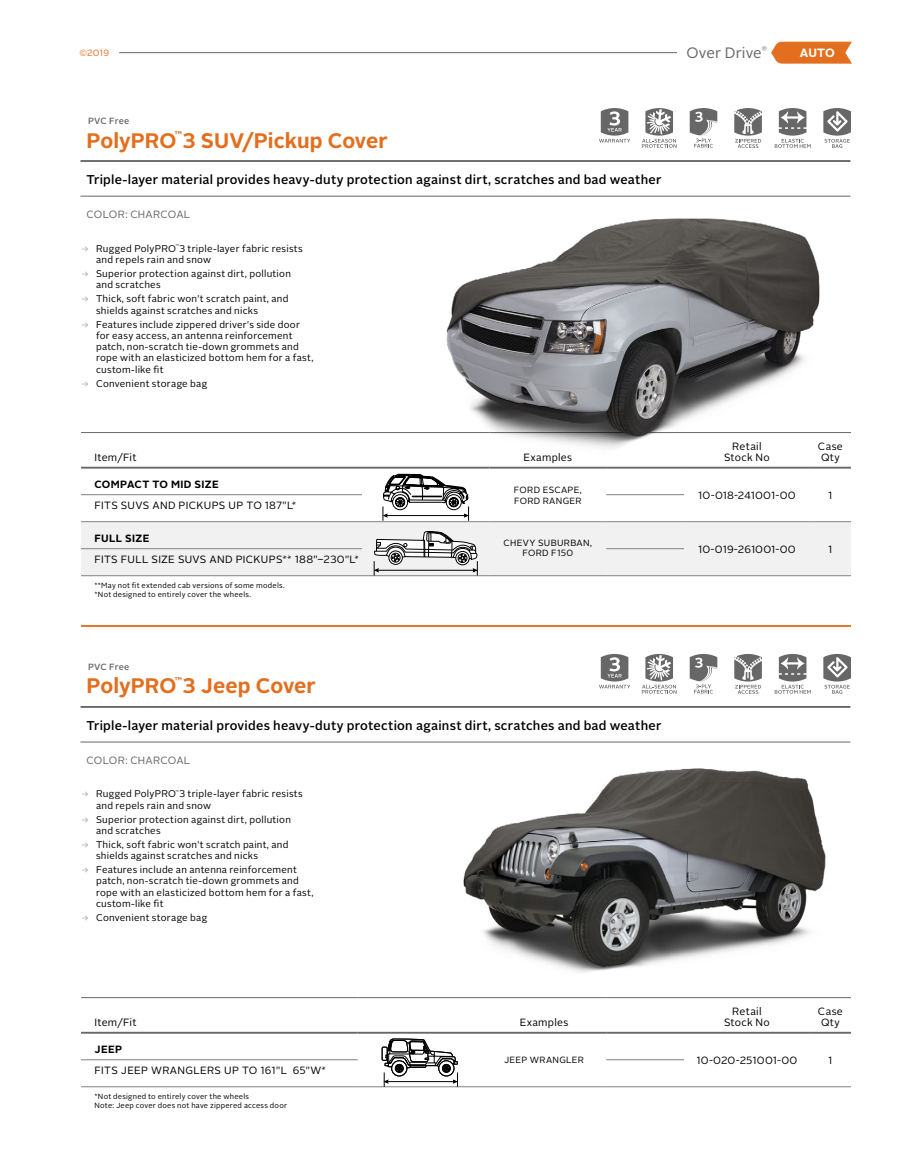
<style>
.page{position:relative;width:905px;height:1175px;background:#fff}
.page>*{position:absolute;margin:0;border:0;box-sizing:border-box;transform-origin:0 0}
.t1{font:700 21px "Alright Sans";color:#e36f1e}
.t2{font:15px "Alright Sans";letter-spacing:.01em;color:#666766}
.t3{font:500 12.75px "Alright Sans";letter-spacing:.02em;color:#000}
.t4{font:700 12px "Alright Sans";color:#fff}
.t5{font:10.5px/11.2px "Alright Sans";letter-spacing:.025em;color:#000;text-align:center}
.t6{font:10.5px "Alright Sans";letter-spacing:-.01em;color:#000}
.t7{font:10.5px "Alright Sans";letter-spacing:.02em;color:#666766}
.t8{font:700 10.5px "Alright Sans";letter-spacing:.035em;color:#000}
.t9{font:9.75px/11.2px "Alright Sans";letter-spacing:.025em;color:#000}
.t10{font:9px/10.5px "Alright Sans";letter-spacing:.035em;color:#000}
.t11{font:500 9px "Alright Sans";letter-spacing:.015em;color:#666766}
.t12{font:9px "Alright Sans";color:#e36f1e}
.t13{font:700 8.4px "Alright Sans";color:#e36f1e}
.t14{font:7.5px/9px "Alright Sans";letter-spacing:.03em;color:#000}
.t15{font:6px "Alright Sans";color:#666766}
.t16{font:3.9px "Alright Sans";color:#000}
.s1{font-size:9px;color:#a7a8a8}
</style>
<div class="page">
<hr style="left:81px;top:625px;width:769px;height:2px;background:#e36f1e">
<hr style="left:80px;top:160px;width:770px;height:2px;background:#666766">
<hr style="left:80px;top:196px;width:770px;height:1px;background:#666766">
<hr style="left:81px;top:432px;width:281px;height:1px;background:#666766">
<hr style="left:362px;top:432px;width:127px;height:1px;background:#666766">
<hr style="left:809px;top:432px;width:42px;height:1px;background:#666766">
<hr style="left:81px;top:467px;width:281px;height:1px;background:#666766">
<hr style="left:362px;top:467px;width:127px;height:1px;background:#666766">
<hr style="left:489px;top:467px;width:117px;height:1px;background:#666766">
<hr style="left:606px;top:467px;width:78px;height:1px;background:#666766">
<hr style="left:684px;top:467px;width:125px;height:1px;background:#666766">
<hr style="left:809px;top:467px;width:42px;height:1px;background:#666766">
<hr style="left:809px;top:521px;width:42px;height:1px;background:#808285">
<hr style="left:81px;top:575px;width:281px;height:1px;background:#808285">
<hr style="left:362px;top:575px;width:127px;height:1px;background:#808285">
<hr style="left:489px;top:575px;width:117px;height:1px;background:#808285">
<hr style="left:606px;top:575px;width:78px;height:1px;background:#808285">
<hr style="left:684px;top:575px;width:125px;height:1px;background:#808285">
<hr style="left:809px;top:575px;width:42px;height:1px;background:#808285">
<svg style="left:81px;top:474px;width:769px;height:101px"></svg>
<svg style="left:642px;top:108px;width:34px;height:40px"></svg>
<svg style="left:774px;top:108px;width:36px;height:40px"></svg>
<svg style="left:823px;top:108px;width:27px;height:40px"></svg>
<svg style="left:734px;top:108px;width:27px;height:40px"></svg>
<svg style="left:689px;top:108px;width:28px;height:40px"></svg>
<svg style="left:599px;top:108px;width:31px;height:34px"></svg>
<hr style="left:80px;top:706px;width:770px;height:2px;background:#666766">
<hr style="left:80px;top:741px;width:770px;height:1px;background:#666766">
<svg style="left:642px;top:654px;width:34px;height:39px"></svg>
<svg style="left:774px;top:654px;width:36px;height:40px"></svg>
<svg style="left:823px;top:654px;width:27px;height:40px"></svg>
<svg style="left:734px;top:654px;width:27px;height:40px"></svg>
<svg style="left:689px;top:654px;width:28px;height:39px"></svg>
<svg style="left:599px;top:654px;width:31px;height:34px"></svg>
<hr style="left:81px;top:997px;width:276px;height:1px;background:#666766">
<hr style="left:357px;top:997px;width:125px;height:1px;background:#666766">
<hr style="left:809px;top:997px;width:42px;height:1px;background:#666766">
<hr style="left:81px;top:1031px;width:276px;height:2px;background:#666766">
<hr style="left:357px;top:1031px;width:125px;height:2px;background:#666766">
<hr style="left:482px;top:1031px;width:124px;height:2px;background:#666766">
<hr style="left:606px;top:1031px;width:78px;height:2px;background:#666766">
<hr style="left:684px;top:1031px;width:125px;height:2px;background:#666766">
<hr style="left:809px;top:1031px;width:42px;height:2px;background:#666766">
<hr style="left:81px;top:1059px;width:276px;height:1px;background:#808285">
<hr style="left:606px;top:1059px;width:78px;height:1px;background:#808285">
<hr style="left:81px;top:1086px;width:276px;height:1px;background:#808285">
<hr style="left:357px;top:1086px;width:125px;height:1px;background:#808285">
<hr style="left:482px;top:1086px;width:124px;height:1px;background:#808285">
<hr style="left:606px;top:1086px;width:78px;height:1px;background:#808285">
<hr style="left:684px;top:1086px;width:125px;height:1px;background:#808285">
<hr style="left:809px;top:1086px;width:42px;height:1px;background:#808285">
<div style="left:382px;top:1046px;width:5px;height:14px;border:1px solid #000"></div>
<svg style="left:384px;top:1038px;width:74px;height:48px"></svg>
<img style="left:454px;top:741px;width:378px;height:258px">
<img style="left:446px;top:218px;width:374px;height:230px">
<svg style="left:771px;top:42px;width:80px;height:21px"></svg>
<hr style="left:119px;top:52px;width:558px;height:1px;background:#666766">
<p class="t12" style="left:79px;top:47px;width:31px">©2019</p>
<h2 class="t2" style="left:686px;top:42px;width:77px">Over Drive</h2>
<p class="t15" style="left:761px;top:44px;width:7px">®</p>
<p class="t4" style="left:799px;top:44px;width:36px">AUTO</p>
<p class="t11" style="left:88px;top:115px;width:43px">PVC Free</p>
<p class="t13" style="left:174px;top:128px;width:9px">™</p>
<h3 class="t3" style="left:86px;top:170px;width:576px">Triple-layer material provides heavy-duty protection against dirt, scratches and bad weather</h3>
<p class="t7" style="left:86px;top:207px;width:105px">COLOR: CHARCOAL</p>
<h1 class="t1" style="left:86px;top:125px;width:303px">PolyPRO 3 SUV/Pickup Cover</h1>
<p class="t16" style="left:175px;top:243px;width:5px">™</p>
<p class="t9" style="left:96px;top:254px;width:117px">and repels rain and snow</p>
<p class="t9" style="left:96px;top:268px;width:196px;text-indent:-15px"><span class="s1">→</span> Superior protection against dirt, pollution and scratches</p>
<p class="t9" style="left:96px;top:293px;width:194px;text-indent:-15px"><span class="s1">→</span> Thick, soft fabric won't scratch paint, and shields against scratches and nicks</p>
<p class="t9" style="left:96px;top:319px;width:219px;text-indent:-15px"><span class="s1">→</span> Features include zippered driver's side door for easy access, an antenna reinforcement patch, non-scratch tie-down grommets and rope with an elasticized bottom hem for a fast, custom-like fit</p>
<p class="t9" style="left:81px;top:378px;width:128px"><span class="s1">→</span> Convenient storage bag</p>
<p class="t9" style="left:81px;top:243px;width:223px"><span class="s1">→</span> Rugged PolyPRO 3 triple-layer fabric resists</p>
<p class="t5" style="left:94px;top:452px;width:44px">Item/Fit</p>
<p class="t5" style="left:523px;top:452px;width:50px">Examples</p>
<p class="t5" style="left:724px;top:440px;width:47px">Retail<br>Stock No</p>
<p class="t5" style="left:817px;top:440px;width:26px;text-align:left">Case<br>Qty</p>
<p class="t8" style="left:94px;top:477px;width:126px">COMPACT TO MID SIZE</p>
<p class="t10" style="left:514px;top:485px;width:69px">FORD ESCAPE,<br>FORD RANGER</p>
<p class="t6" style="left:698px;top:488px;width:99px">10-018-241001-00</p>
<p class="t5" style="left:828px;top:490px;width:6px">1</p>
<p class="t5" style="left:95px;top:500px;width:203px">FITS SUVS AND PICKUPS UP TO 187"L*</p>
<p class="t8" style="left:95px;top:531px;width:56px">FULL SIZE</p>
<p class="t10" style="left:503px;top:538px;width:90px;text-align:center">CHEVY SUBURBAN,<br>FORD F150</p>
<p class="t6" style="left:698px;top:542px;width:99px">10-019-261001-00</p>
<p class="t5" style="left:828px;top:543px;width:6px">1</p>
<p class="t5" style="left:94px;top:554px;width:266px">FITS FULL SIZE SUVS AND PICKUPS** 188"–230"L*</p>
<p class="t14" style="left:94px;top:581px;width:191px">**May not fit extended cab versions of some models. *Not designed to entirely cover the wheels.</p>
<p class="t11" style="left:88px;top:660px;width:43px">PVC Free</p>
<p class="t13" style="left:174px;top:674px;width:9px">™</p>
<h3 class="t3" style="left:86px;top:716px;width:576px">Triple-layer material provides heavy-duty protection against dirt, scratches and bad weather</h3>
<p class="t7" style="left:86px;top:753px;width:105px">COLOR: CHARCOAL</p>
<h1 class="t1" style="left:86px;top:671px;width:231px">PolyPRO 3 Jeep Cover</h1>
<p class="t16" style="left:175px;top:788px;width:5px">™</p>
<p class="t9" style="left:96px;top:800px;width:117px">and repels rain and snow</p>
<p class="t9" style="left:96px;top:814px;width:196px;text-indent:-15px"><span class="s1">→</span> Superior protection against dirt, pollution and scratches</p>
<p class="t9" style="left:96px;top:839px;width:194px;text-indent:-15px"><span class="s1">→</span> Thick, soft fabric won't scratch paint, and shields against scratches and nicks</p>
<p class="t9" style="left:96px;top:864px;width:219px;text-indent:-15px"><span class="s1">→</span> Features include an antenna reinforcement patch, non-scratch tie-down grommets and rope with an elasticized bottom hem for a fast, custom-like fit</p>
<p class="t9" style="left:81px;top:912px;width:128px"><span class="s1">→</span> Convenient storage bag</p>
<p class="t9" style="left:81px;top:788px;width:223px"><span class="s1">→</span> Rugged PolyPRO 3 triple-layer fabric resists</p>
<p class="t5" style="left:94px;top:1016px;width:44px">Item/Fit</p>
<p class="t5" style="left:519px;top:1016px;width:50px">Examples</p>
<p class="t5" style="left:724px;top:1005px;width:47px">Retail<br>Stock No</p>
<p class="t5" style="left:817px;top:1005px;width:26px;text-align:left">Case<br>Qty</p>
<p class="t8" style="left:94px;top:1042px;width:29px">JEEP</p>
<p class="t10" style="left:504px;top:1055px;width:81px">JEEP WRANGLER</p>
<p class="t5" style="left:696px;top:1054px;width:102px">10-020-251001-00</p>
<p class="t5" style="left:828px;top:1054px;width:6px">1</p>
<p class="t5" style="left:95px;top:1065px;width:233px">FITS JEEP WRANGLERS UP TO 161"L 65"W*</p>
<p class="t14" style="left:94px;top:1092px;width:194px">*Not designed to entirely cover the wheels<br>Note: Jeep cover does not have zippered access door</p>
</div>
